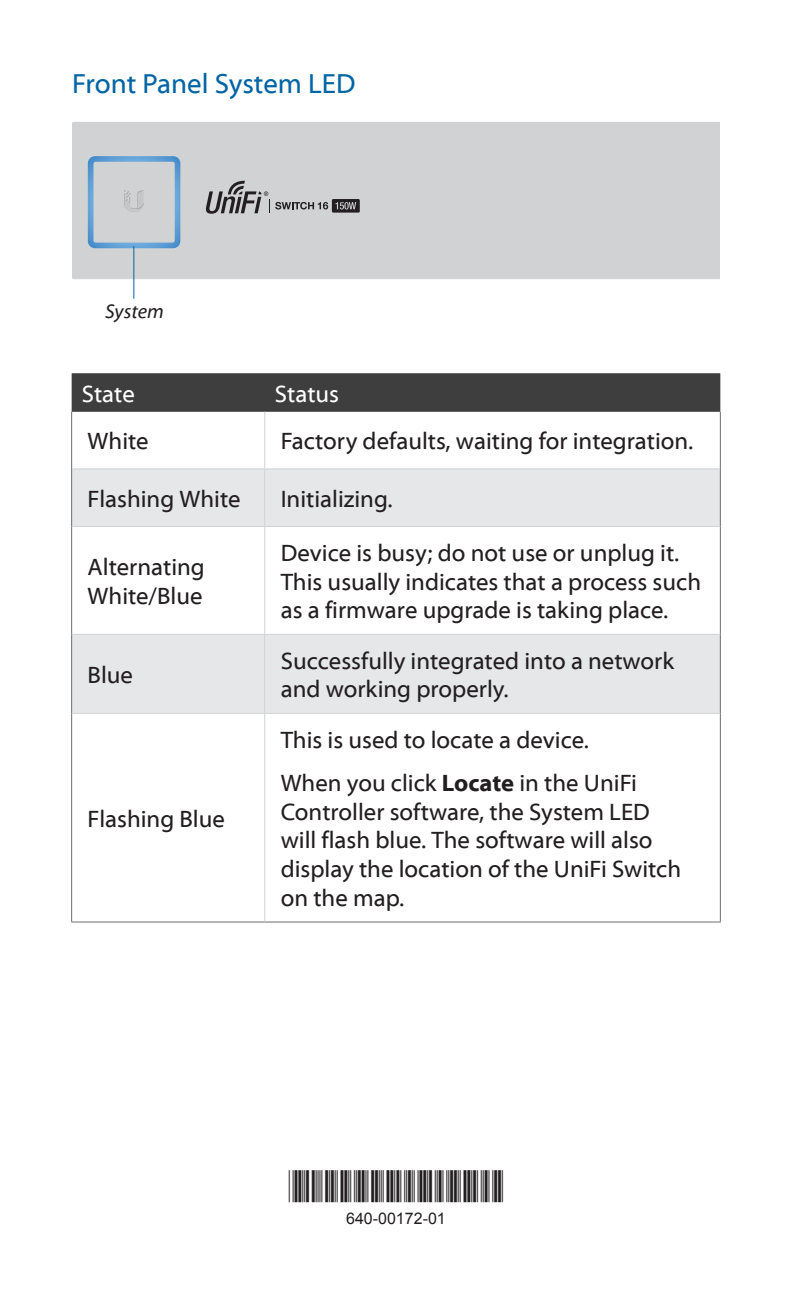
<style>
.page{position:relative;width:792px;height:1296px;background:#fff}
.page>*{position:absolute;margin:0;border:0;box-sizing:border-box;transform-origin:0 0}
.Note_Spacing{font:28px "Myriad Web Pro";color:#0065a4}
.Table_Text{font:24px/28.8px "Myriad Web Pro";color:#231f20}
.Table_Header_1{font:24px "Myriad Web Pro";color:#fff}
.t1{font:italic 20px "Myriad Web Pro";color:#231f20}
.Barcode_Text{font:16px "Arial";color:#231f20}
.s1{font-weight:700}
</style>
<div class="page">
<div style="left:72px;top:122px;width:648px;height:157px;background:#d1d2d4"></div>
<svg style="left:88px;top:156px;width:92px;height:92px;background:#b7c6d3"></svg>
<svg style="left:205px;top:181px;width:155px;height:33px;background:#aaaaab"></svg>
<hr style="left:133px;top:246px;width:2px;height:53px;background:#0065a4">
<div style="left:72px;top:373px;width:648px;height:39px;background:#3e3e3f"></div>
<svg style="left:72px;top:470px;width:648px;height:243px;fill:#e6e7e9"></svg>
<hr style="left:720px;top:412px;width:1px;height:57px;background:#6c6d70">
<hr style="left:720px;top:469px;width:1px;height:57px;background:#6c6d70">
<hr style="left:720px;top:526px;width:1px;height:108px;background:#6c6d70">
<hr style="left:720px;top:634px;width:1px;height:79px;background:#6c6d70">
<hr style="left:720px;top:713px;width:1px;height:209px;background:#6c6d70">
<hr style="left:71px;top:713px;width:1px;height:209px;background:#6c6d70">
<hr style="left:71px;top:921px;width:194px;height:2px;background:#6c6d70">
<hr style="left:265px;top:921px;width:456px;height:2px;background:#6c6d70">
<hr style="left:264px;top:635px;width:1px;height:78px;background:#d1d2d4">
<hr style="left:265px;top:713px;width:455px;height:1px;background:#d1d2d4">
<hr style="left:71px;top:634px;width:1px;height:79px;background:#6c6d70">
<hr style="left:72px;top:713px;width:193px;height:1px;background:#d1d2d4">
<hr style="left:71px;top:412px;width:1px;height:57px;background:#6c6d70">
<hr style="left:71px;top:469px;width:1px;height:57px;background:#6c6d70">
<hr style="left:71px;top:526px;width:1px;height:108px;background:#6c6d70">
<hr style="left:264px;top:412px;width:1px;height:56px;background:#d1d2d4">
<hr style="left:72px;top:468px;width:193px;height:2px;background:#d1d2d4">
<hr style="left:265px;top:468px;width:455px;height:2px;background:#d1d2d4">
<hr style="left:264px;top:469px;width:1px;height:57px;background:#d1d2d4">
<hr style="left:72px;top:526px;width:193px;height:1px;background:#d1d2d4">
<hr style="left:265px;top:526px;width:455px;height:1px;background:#d1d2d4">
<hr style="left:264px;top:527px;width:1px;height:107px;background:#d1d2d4">
<hr style="left:72px;top:634px;width:193px;height:1px;background:#d1d2d4">
<hr style="left:265px;top:634px;width:455px;height:1px;background:#d1d2d4">
<hr style="left:264px;top:714px;width:1px;height:208px;background:#d1d2d4">
<p class="Note_Spacing" style="left:72px;top:69px;width:285px">Front Panel System LED</p>
<p class="t1" style="left:105px;top:300px;width:60px">System</p>
<p class="Table_Header_1" style="left:82px;top:381px;width:54px">State</p>
<p class="Table_Header_1" style="left:275px;top:381px;width:66px">Status</p>
<p class="Table_Text" style="left:88px;top:427px;width:63px">White</p>
<p class="Table_Text" style="left:281px;top:427px;width:414px">Factory defaults, waiting for integration.</p>
<p class="Table_Text" style="left:88px;top:485px;width:154px">Flashing White</p>
<p class="Table_Text" style="left:281px;top:485px;width:113px">Initializing.</p>
<p class="Table_Text" style="left:88px;top:553px;width:119px">Alternating<br>White/Blue</p>
<p class="Table_Text" style="left:88px;top:661px;width:47px">Blue</p>
<p class="Table_Text" style="left:88px;top:805px;width:139px">Flashing Blue</p>
<p class="Table_Text" style="left:281px;top:539px;width:422px">Device is busy; do not use or unplug it.<br>This usually indicates that a process such as a firmware upgrade is taking place.</p>
<p class="Table_Text" style="left:281px;top:647px;width:395px">Successfully integrated into a network and working properly.</p>
<p class="Table_Text" style="left:281px;top:726px;width:310px">This is used to locate a device.</p>
<p class="Table_Text" style="left:281px;top:769px;width:402px">When you click <span class="s1">Locate</span> in the UniFi<br>Controller software, the System LED will flash blue. The software will also display the location of the UniFi Switch on the map.</p>
<p class="Barcode_Text" style="left:346px;top:1208px;width:101px">640-00172-01</p>
</div>
